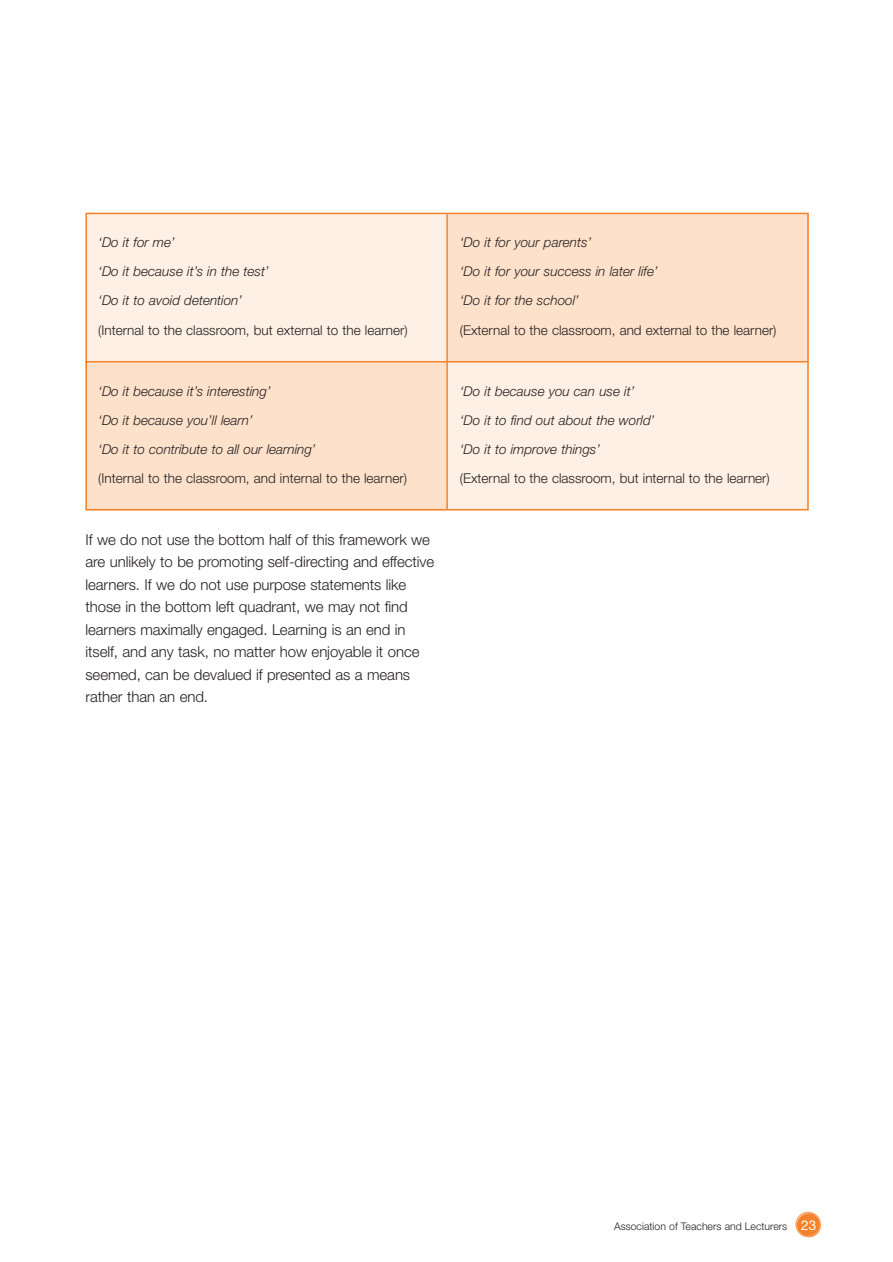
<style>
.page{position:relative;width:893px;height:1262px;background:#fff}
.page>*{position:absolute;margin:0;border:0;box-sizing:border-box;transform-origin:0 0}
.t1{font:300 15px/22.5px "Helvetica Neue";letter-spacing:-.005em;color:#231f20}
.t2{font:italic 300 13.5px/29.2px "Helvetica Neue";color:#231f20}
.t3{font:300 13.5px "Helvetica Neue";color:#231f20}
.t4{font:300 10.5px "Helvetica Neue";color:#231f20}
.s1{font-weight:400;font-size:13.5px;color:#fff}
</style>
<div class="page">
<svg style="left:795px;top:1211px;width:26px;height:26px"></svg>
<div style="left:85px;top:213px;width:362px;height:148px;background:#fef0e4"></div>
<div style="left:447px;top:213px;width:361px;height:148px;background:#fee1ca"></div>
<div style="left:85px;top:361px;width:362px;height:149px;background:#fee1ca"></div>
<div style="left:447px;top:361px;width:361px;height:149px;background:#fef0e4"></div>
<div style="left:85px;top:213px;width:723px;height:297px;border:2px solid #f4822b"></div>
<hr style="left:446px;top:214px;width:2px;height:295px;background:#f4822b">
<hr style="left:85px;top:361px;width:723px;height:1px;background:#f4822b">
<p class="t2" style="left:98px;top:229px;width:172px">‘Do it for me’<br>‘Do it because it’s in the test’ ‘Do it to avoid detention’</p>
<p class="t3" style="left:98px;top:325px;width:311px">(Internal to the classroom, but external to the learner)</p>
<p class="t2" style="left:98px;top:377px;width:219px">‘Do it because it’s interesting’<br>‘Do it because you’ll learn’<br>‘Do it to contribute to all our learning’</p>
<p class="t3" style="left:98px;top:474px;width:310px">(Internal to the classroom, and internal to the learner)</p>
<p class="t1" style="left:85px;top:529px;width:350px">If we do not use the bottom half of this framework we are unlikely to be promoting self-directing and effective learners. If we do not use purpose statements like those in the bottom left quadrant, we may not find learners maximally engaged. Learning is an end in itself, and any task, no matter how enjoyable it once seemed, can be devalued if presented as a means rather than an end.</p>
<p class="t2" style="left:460px;top:229px;width:199px">‘Do it for your parents’<br>‘Do it for your success in later life’ ‘Do it for the school’</p>
<p class="t3" style="left:460px;top:325px;width:318px">(External to the classroom, and external to the learner)</p>
<p class="t2" style="left:460px;top:377px;width:196px">‘Do it because you can use it’ ‘Do it to find out about the world’ ‘Do it to improve things’</p>
<p class="t3" style="left:460px;top:474px;width:311px">(External to the classroom, but internal to the learner)</p>
<p class="t4" style="left:614px;top:1222px;width:204px">Association of Teachers and Lecturers <span class="s1">23</span></p>
</div>
